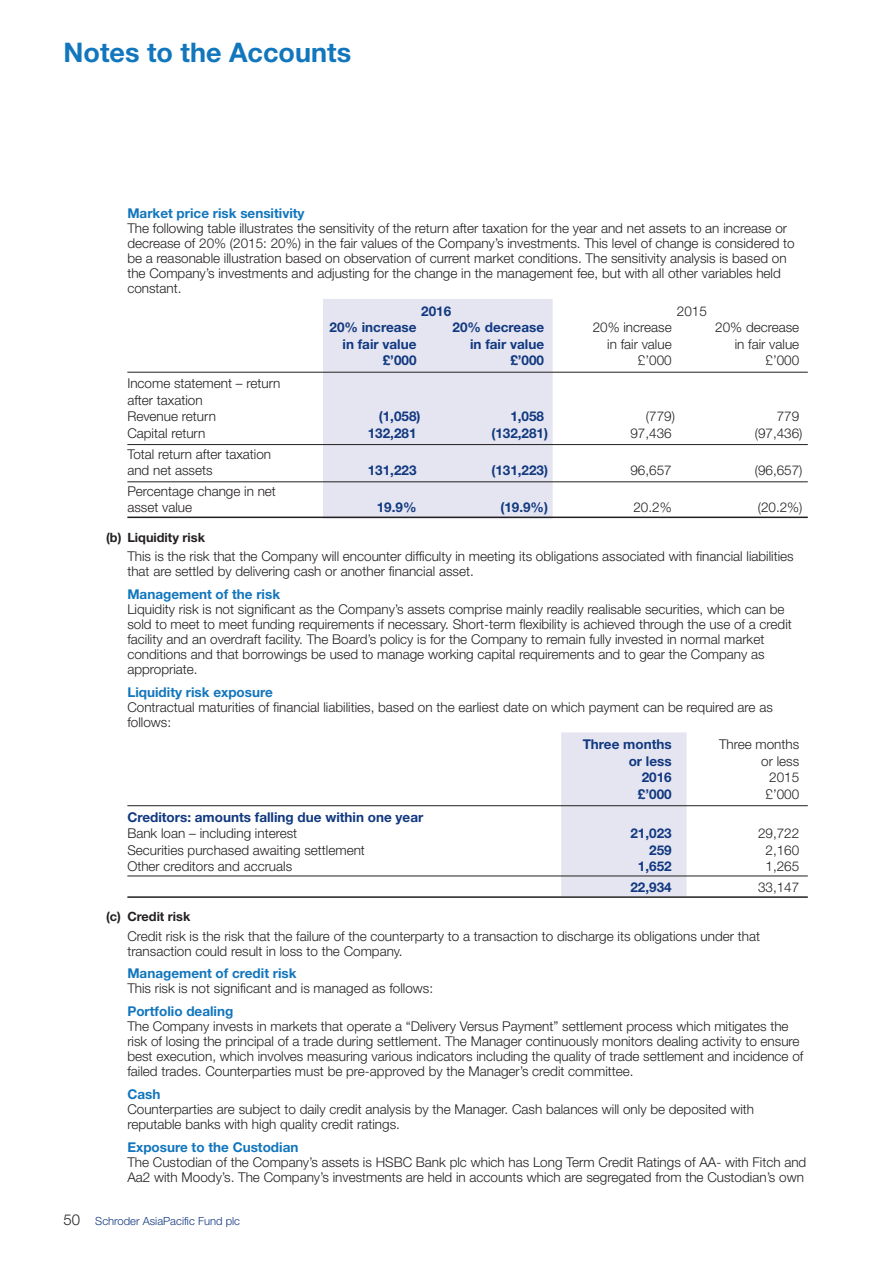
<style>
.page{position:relative;width:893px;height:1263px;background:#fff}
.page>*{position:absolute;margin:0;border:0;box-sizing:border-box;transform-origin:0 0}
.t1{font:700 27px "Helvetica Neue LT Com";color:#1276bd}
.t2{font:300 13.5px/15px "Helvetica Neue LT Com";color:#231f20}
.t3{font:700 13.5px/16.5px "Helvetica Neue LT Com";color:#113880}
.t4{font:700 12.75px "Helvetica Neue LT Com";color:#231f20}
.t5{font:300 11.25px "Helvetica Neue LT Com";color:#113880}
.s1{font-weight:700;color:#1276bd}
.s2{font-weight:300;color:#231f20}
.s3{font-size:15px;color:#231f20}
</style>
<div class="page">
<div style="left:323px;top:299px;width:230px;height:220px;background:#e4e5f0"></div>
<hr style="left:127px;top:372px;width:681px;height:1px;background:#231f20">
<hr style="left:127px;top:444px;width:681px;height:1px;background:#231f20">
<hr style="left:127px;top:481px;width:681px;height:1px;background:#231f20">
<hr style="left:127px;top:517px;width:681px;height:1px;background:#231f20">
<div style="left:561px;top:732px;width:125px;height:164px;background:#e4e5f0"></div>
<hr style="left:127px;top:805px;width:681px;height:1px;background:#231f20">
<hr style="left:127px;top:876px;width:681px;height:1px;background:#231f20">
<hr style="left:127px;top:896px;width:681px;height:2px;background:#231f20">
<p class="t1" style="left:64px;top:43px;width:289px">Notes to the Accounts</p>
<p class="t2" style="left:127px;top:207px;width:669px"><span class="s1">Market price risk sensitivity<br></span>The following table illustrates the sensitivity of the return after taxation for the year and net assets to an increase or decrease of 20% (2015: 20%) in the fair values of the Company’s investments. This level of change is considered to be a reasonable illustration based on observation of current market conditions. The sensitivity analysis is based on the Company’s investments and adjusting for the change in the management fee, but with all other variables held constant.</p>
<p class="t3" style="left:421px;top:304px;width:32px">2016</p>
<p class="t2" style="left:677px;top:305px;width:32px">2015</p>
<p class="t3" style="left:329px;top:321px;width:89px">20% increase</p>
<p class="t3" style="left:453px;top:321px;width:93px">20% decrease</p>
<p class="t2" style="left:593px;top:322px;width:81px">20% increase</p>
<p class="t2" style="left:715px;top:322px;width:86px">20% decrease</p>
<p class="t3" style="left:343px;top:337px;width:75px">in fair value</p>
<p class="t3" style="left:470px;top:337px;width:75px">in fair value</p>
<p class="t2" style="left:607px;top:338px;width:66px">in fair value</p>
<p class="t2" style="left:735px;top:338px;width:66px">in fair value</p>
<p class="t3" style="left:383px;top:354px;width:35px">£’000</p>
<p class="t3" style="left:510px;top:354px;width:35px">£’000</p>
<p class="t2" style="left:638px;top:355px;width:35px">£’000</p>
<p class="t2" style="left:765px;top:355px;width:35px">£’000</p>
<p class="t2" style="left:127px;top:377px;width:155px;line-height:16.5px">Income statement – return after taxation<br>Revenue return</p>
<p class="t3" style="left:379px;top:410px;width:43px">(1,058)</p>
<p class="t3" style="left:510px;top:410px;width:35px">1,058</p>
<p class="t2" style="left:646px;top:410px;width:31px">(779)</p>
<p class="t2" style="left:777px;top:410px;width:24px">779</p>
<p class="t2" style="left:127px;top:427px;width:80px">Capital return</p>
<p class="t3" style="left:368px;top:426px;width:50px">132,281</p>
<p class="t3" style="left:491px;top:426px;width:58px">(132,281)</p>
<p class="t2" style="left:630px;top:427px;width:43px">97,436</p>
<p class="t2" style="left:755px;top:427px;width:49px">(97,436)</p>
<p class="t2" style="left:127px;top:447px;width:145px;line-height:16.5px">Total return after taxation and net assets</p>
<p class="t3" style="left:368px;top:463px;width:50px">131,223</p>
<p class="t3" style="left:491px;top:463px;width:58px">(131,223)</p>
<p class="t2" style="left:630px;top:464px;width:43px">96,657</p>
<p class="t2" style="left:755px;top:464px;width:49px">(96,657)</p>
<p class="t2" style="left:127px;top:484px;width:150px;line-height:16.5px">Percentage change in net asset value</p>
<p class="t3" style="left:377px;top:501px;width:41px">19.9%</p>
<p class="t3" style="left:500px;top:501px;width:49px">(19.9%)</p>
<p class="t2" style="left:633px;top:501px;width:40px">20.2%</p>
<p class="t2" style="left:758px;top:501px;width:46px">(20.2%)</p>
<p class="t4" style="left:106px;top:532px;width:100px">(b) Liquidity risk</p>
<p class="t2" style="left:127px;top:550px;width:668px">This is the risk that the Company will encounter difficulty in meeting its obligations associated with financial liabilities that are settled by delivering cash or another financial asset.</p>
<p class="t2" style="left:127px;top:588px;width:666px"><span class="s1">Management of the risk<br></span>Liquidity risk is not significant as the Company’s assets comprise mainly readily realisable securities, which can be sold to meet to meet funding requirements if necessary. Short-term flexibility is achieved through the use of a credit facility and an overdraft facility. The Board’s policy is for the Company to remain fully invested in normal market conditions and that borrowings be used to manage working capital requirements and to gear the Company as appropriate.</p>
<p class="t2" style="left:127px;top:686px;width:647px"><span class="s1">Liquidity risk exposure<br></span>Contractual maturities of financial liabilities, based on the earliest date on which payment can be required are as follows:</p>
<p class="t3" style="left:583px;top:738px;width:91px">Three months</p>
<p class="t2" style="left:719px;top:739px;width:82px">Three months</p>
<p class="t3" style="left:629px;top:754px;width:44px">or less</p>
<p class="t2" style="left:761px;top:755px;width:40px">or less</p>
<p class="t3" style="left:642px;top:771px;width:32px">2016</p>
<p class="t2" style="left:769px;top:772px;width:32px">2015</p>
<p class="t3" style="left:638px;top:787px;width:35px">£’000</p>
<p class="t2" style="left:765px;top:788px;width:35px">£’000</p>
<p class="t3" style="left:127px;top:810px;width:297px">Creditors: amounts falling due within one year<br><span class="s2">Bank loan – including interest</span></p>
<p class="t3" style="left:630px;top:827px;width:43px">21,023</p>
<p class="t2" style="left:758px;top:827px;width:43px">29,722</p>
<p class="t2" style="left:127px;top:844px;width:239px">Securities purchased awaiting settlement</p>
<p class="t3" style="left:649px;top:843px;width:24px">259</p>
<p class="t2" style="left:765px;top:844px;width:35px">2,160</p>
<p class="t2" style="left:127px;top:860px;width:166px">Other creditors and accruals</p>
<p class="t3" style="left:638px;top:860px;width:35px">1,652</p>
<p class="t2" style="left:765px;top:860px;width:35px">1,265</p>
<p class="t3" style="left:630px;top:880px;width:43px">22,934</p>
<p class="t2" style="left:758px;top:881px;width:43px">33,147</p>
<p class="t4" style="left:106px;top:912px;width:86px">(c) Credit risk</p>
<p class="t2" style="left:127px;top:930px;width:634px">Credit risk is the risk that the failure of the counterparty to a transaction to discharge its obligations under that transaction could result in loss to the Company.</p>
<p class="t2" style="left:127px;top:968px;width:307px"><span class="s1">Management of credit risk<br></span>This risk is not significant and is managed as follows:</p>
<p class="t2" style="left:127px;top:1005px;width:677px"><span class="s1">Portfolio dealing<br></span>The Company invests in markets that operate a “Delivery Versus Payment” settlement process which mitigates the risk of losing the principal of a trade during settlement. The Manager continuously monitors dealing activity to ensure best execution, which involves measuring various indicators including the quality of trade settlement and incidence of failed trades. Counterparties must be pre-approved by the Manager’s credit committee.</p>
<p class="t2" style="left:127px;top:1088px;width:628px"><span class="s1">Cash<br></span>Counterparties are subject to daily credit analysis by the Manager. Cash balances will only be deposited with reputable banks with high quality credit ratings.</p>
<p class="t2" style="left:127px;top:1141px;width:680px"><span class="s1">Exposure to the Custodian<br></span>The Custodian of the Company’s assets is HSBC Bank plc which has Long Term Credit Ratings of AA- with Fitch and<br>Aa2 with Moody’s. The Company’s investments are held in accounts which are segregated from the Custodian’s own</p>
<p class="t5" style="left:64px;top:1217px;width:178px"><span class="s3">50</span> Schroder AsiaPacific Fund plc</p>
</div>
